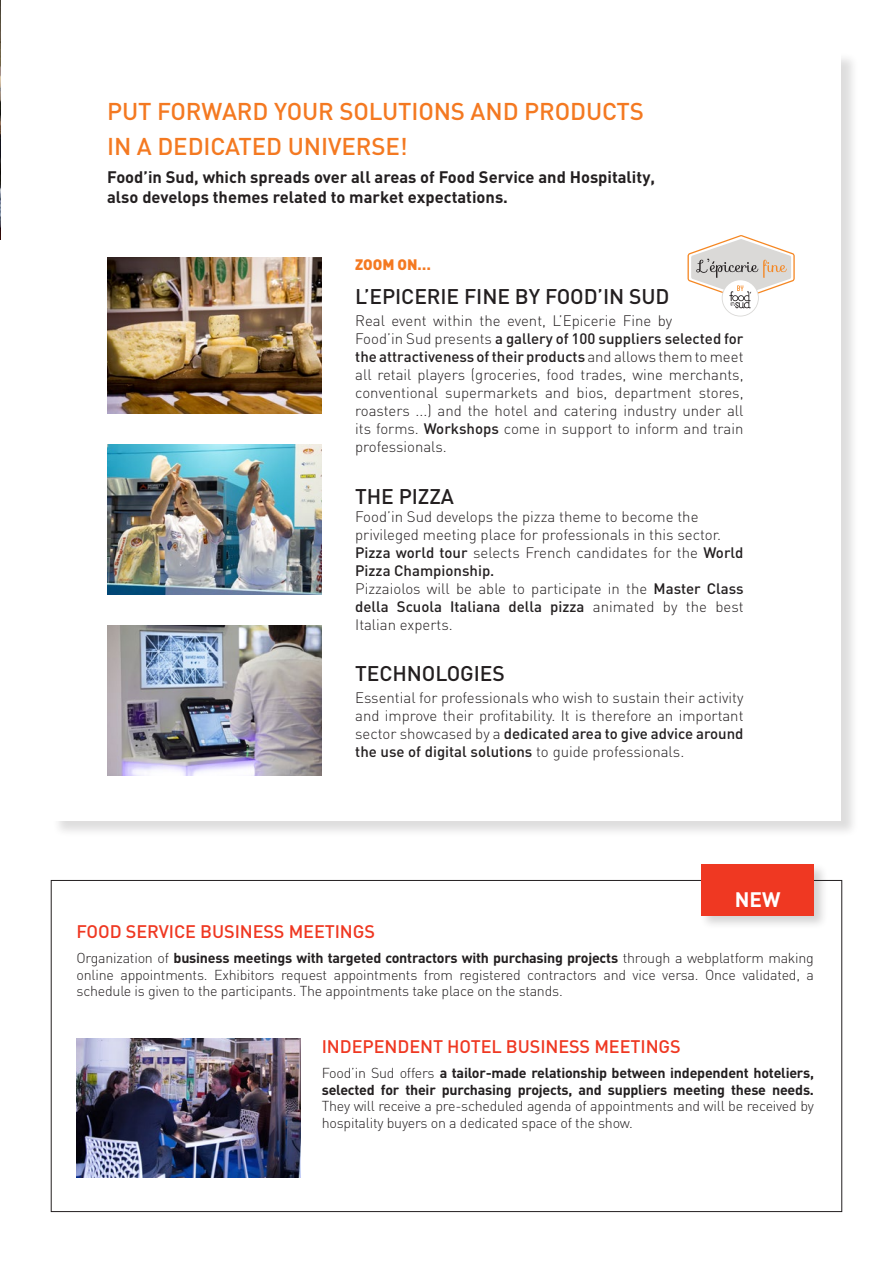
<style>
.page{position:relative;width:893px;height:1263px;background:#fff}
.page>*{position:absolute;margin:0;border:0;box-sizing:border-box;transform-origin:0 0}
.t1{font:500 24px "DIN";letter-spacing:-.005em;color:#f47921}
.t2{font:500 21px "DIN";letter-spacing:-.005em;color:#231f20}
.t3{font:700 20.7px "DIN";color:#fff}
.t4{font:500 18px "DIN";letter-spacing:-.005em;color:#ef3822}
.t5{font:700 16.5px/19.8px "DIN";color:#231f20}
.t6{font:300 15px/18px "DIN";color:#231f20;text-align:justify}
.t7{font:500 15px/18px "DIN";color:#231f20}
.t8{font:900 15px "DIN";letter-spacing:-.005em;color:#f47921}
.t9{font:300 14.25px/16.5px "DIN";letter-spacing:-.015em;color:#231f20;text-align:justify}
.s1{font-weight:500}
.s2{font-weight:300}
.s3{font-weight:700}
</style>
<div class="page">
<img style="left:0;top:0;width:1px;height:240px">
<div style="left:53px;top:52px;width:805px;height:786px;background:#231f20;opacity:.15"></div>
<div style="left:52px;top:51px;width:789px;height:770px;background:#fff"></div>
<img style="left:107px;top:444px;width:215px;height:150px">
<img style="left:107px;top:257px;width:215px;height:156px">
<img style="left:107px;top:625px;width:215px;height:150px">
<img style="left:77px;top:1038px;width:223px;height:140px">
<svg style="left:687px;top:235px;width:108px;height:82px"></svg>
<div style="left:699px;top:862px;width:129px;height:68px;background:#231f20;opacity:.2"></div>
<div style="left:701px;top:864px;width:113px;height:52px;background:#ef3822"></div>
<p class="t1" style="left:107px;top:96px;width:538px">PUT FORWARD YOUR SOLUTIONS AND PRODUCTS</p>
<p class="t1" style="left:107px;top:131px;width:302px">IN A DEDICATED UNIVERSE!</p>
<p class="t5" style="left:107px;top:166px;width:549px">Food’in Sud, which spreads over all areas of Food Service and Hospitality, also develops themes related to market expectations.</p>
<p class="t8" style="left:355px;top:254px;width:77px">ZOOM ON…</p>
<p class="t2" style="left:355px;top:283px;width:316px">L’EPICERIE FINE BY FOOD’IN SUD</p>
<p class="t6" style="left:355px;top:312px;width:390px;text-align:left">Real event within the event, L’Epicerie Fine by<br>Food’in Sud presents <span class="s1">a gallery of 100 suppliers selected for the attractiveness of their products</span> and allows them to meet all retail players (groceries, food trades, wine merchants, conventional supermarkets and bios, department stores, roasters ...) and the hotel and catering industry under all its forms. <span class="s1">Workshops</span> come in support to inform and train professionals.</p>
<p class="t2" style="left:355px;top:482px;width:100px">THE PIZZA</p>
<p class="t6" style="left:355px;top:507px;width:345px">Food’in Sud develops the pizza theme to become the</p>
<p class="t6" style="left:355px;top:525px;width:367px">privileged meeting place for professionals in this sector.</p>
<p class="t7" style="left:355px;top:543px;width:390px">Pizza world tour <span class="s2">selects French candidates for the</span> World<br>Pizza Championship.</p>
<p class="t6" style="left:355px;top:579px;width:390px">Pizzaiolos will be able to participate in the <span class="s1">Master Class della Scuola Italiana della pizza</span> animated by the best Italian experts.</p>
<p class="t2" style="left:355px;top:660px;width:151px">TECHNOLOGIES</p>
<p class="t6" style="left:355px;top:688px;width:390px">Essential for professionals who wish to sustain their activity and improve their profitability. It is therefore an important sector showcased by a <span class="s1">dedicated area to give advice around the use of digital solutions</span> to guide professionals.</p>
<p class="t3" style="left:735px;top:886px;width:47px">NEW</p>
<p class="t4" style="left:77px;top:920px;width:300px">FOOD SERVICE BUSINESS MEETINGS</p>
<p class="t9" style="left:77px;top:950px;width:739px">Organization of <span class="s3">business meetings with targeted contractors with purchasing projects</span> through a webplatform making online appointments. Exhibitors request appointments from registered contractors and vice versa. Once validated, a schedule is given to the participants. The appointments take place on the stands.</p>
<p class="t4" style="left:322px;top:1035px;width:361px">INDEPENDENT HOTEL BUSINESS MEETINGS</p>
<p class="t9" style="left:322px;top:1064px;width:494px">Food’in Sud offers <span class="s3">a tailor-made relationship between independent hoteliers, selected for their purchasing projects, and suppliers meeting these needs.<br></span>They will receive a pre-scheduled agenda of appointments and will be received by hospitality buyers on a dedicated space of the show.</p>
</div>
